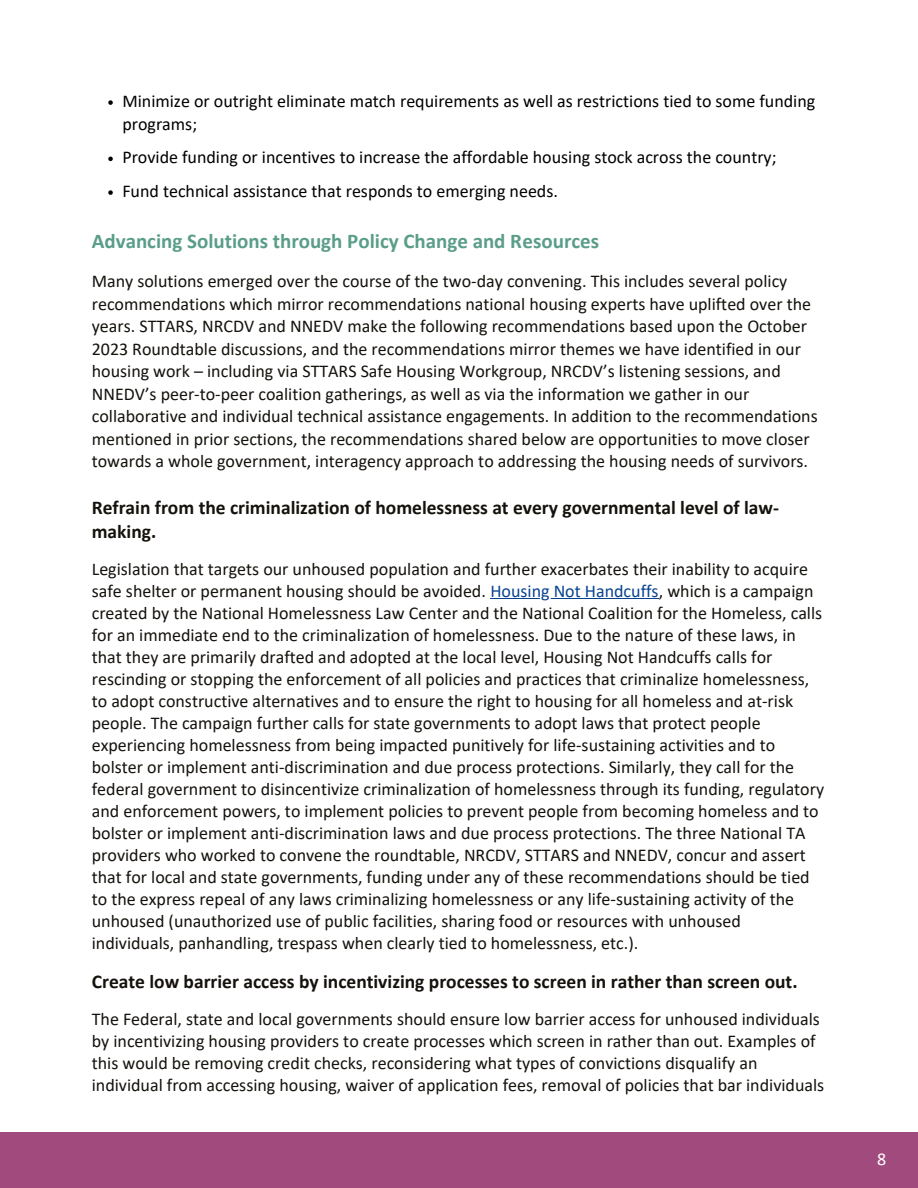
<style>
.page{position:relative;width:918px;height:1188px;background:#fff}
.page>*{position:absolute;margin:0;border:0;box-sizing:border-box;transform-origin:0 0}
.t1{font:700 21px "Calibri";color:#5a9d89}
.t2{font:700 19.5px/24px "Calibri";color:#15120d}
.t3{font:18px/22px "Calibri";color:#15120d}
.t4{font:18px/22.5px "Calibri";color:#000}
.t5{font:18px "Calibri";color:#fff}
.s1{color:#074291}
</style>
<div class="page">
<svg style="left:108px;top:100px;width:5px;height:5px"></svg>
<svg style="left:108px;top:157px;width:5px;height:4px"></svg>
<svg style="left:108px;top:190px;width:5px;height:5px"></svg>
<div style="left:0;top:1132px;width:918px;height:56px;background:#a14a7e"></div>
<hr style="left:490px;top:598px;width:169px;height:1px;background:#074291">
<p class="t4" style="left:122px;top:91px;width:694px">Minimize or outright eliminate match requirements as well as restrictions tied to some funding programs;</p>
<p class="t4" style="left:122px;top:148px;width:656px">Provide funding or incentives to increase the affordable housing stock across the country;</p>
<p class="t4" style="left:122px;top:181px;width:437px">Fund technical assistance that responds to emerging needs.</p>
<h1 class="t1" style="left:92px;top:232px;width:509px">Advancing Solutions through Policy Change and Resources</h1>
<p class="t3" style="left:92px;top:271px;width:728px;line-height:22.5px">Many solutions emerged over the course of the two-day convening. This includes several policy recommendations which mirror recommendations national housing experts have uplifted over the years. STTARS, NRCDV and NNEDV make the following recommendations based upon the October 2023 Roundtable discussions, and the recommendations mirror themes we have identified in our housing work – including via STTARS Safe Housing Workgroup, NRCDV’s listening sessions, and NNEDV’s peer-to-peer coalition gatherings, as well as via the information we gather in our collaborative and individual technical assistance engagements. In addition to the recommendations mentioned in prior sections, the recommendations shared below are opportunities to move closer towards a whole government, interagency approach to addressing the housing needs of survivors.</p>
<p class="t2" style="left:92px;top:497px;width:689px">Refrain from the criminalization of homelessness at every governmental level of law&shy;making.</p>
<h1 class="t3" style="left:92px;top:559px;width:723px">Legislation that targets our unhoused population and further exacerbates their inability to acquire safe shelter or permanent housing should be avoided. <span class="s1">Housing Not Handcuffs</span>, which is a campaign</h1>
<p class="t3" style="left:92px;top:603px;width:734px">created by the National Homelessness Law Center and the National Coalition for the Homeless, calls for an immediate end to the criminalization of homelessness. Due to the nature of these laws, in that they are primarily drafted and adopted at the local level, Housing Not Handcuffs calls for rescinding or stopping the enforcement of all policies and practices that criminalize homelessness, to adopt constructive alternatives and to ensure the right to housing for all homeless and at-risk people. The campaign further calls for state governments to adopt laws that protect people experiencing homelessness from being impacted punitively for life-sustaining activities and to bolster or implement anti-discrimination and due process protections. Similarly, they call for the federal government to disincentivize criminalization of homelessness through its funding, regulatory and enforcement powers, to implement policies to prevent people from becoming homeless and to bolster or implement anti-discrimination laws and due process protections. The three National TA providers who worked to convene the roundtable, NRCDV, STTARS and NNEDV, concur and assert that for local and state governments, funding under any of these recommendations should be tied to the express repeal of any laws criminalizing homelessness or any life-sustaining activity of the unhoused (unauthorized use of public facilities, sharing food or resources with unhoused individuals, panhandling, trespass when clearly tied to homelessness, etc.).</p>
<p class="t2" style="left:92px;top:971px;width:707px">Create low barrier access by incentivizing processes to screen in rather than screen out.</p>
<p class="t3" style="left:92px;top:1009px;width:734px">The Federal, state and local governments should ensure low barrier access for unhoused individuals by incentivizing housing providers to create processes which screen in rather than out. Examples of this would be removing credit checks, reconsidering what types of convictions disqualify an individual from accessing housing, waiver of application fees, removal of policies that bar individuals</p>
<h1 class="t5" style="left:877px;top:1151px;width:11px">8</h1>
</div>
